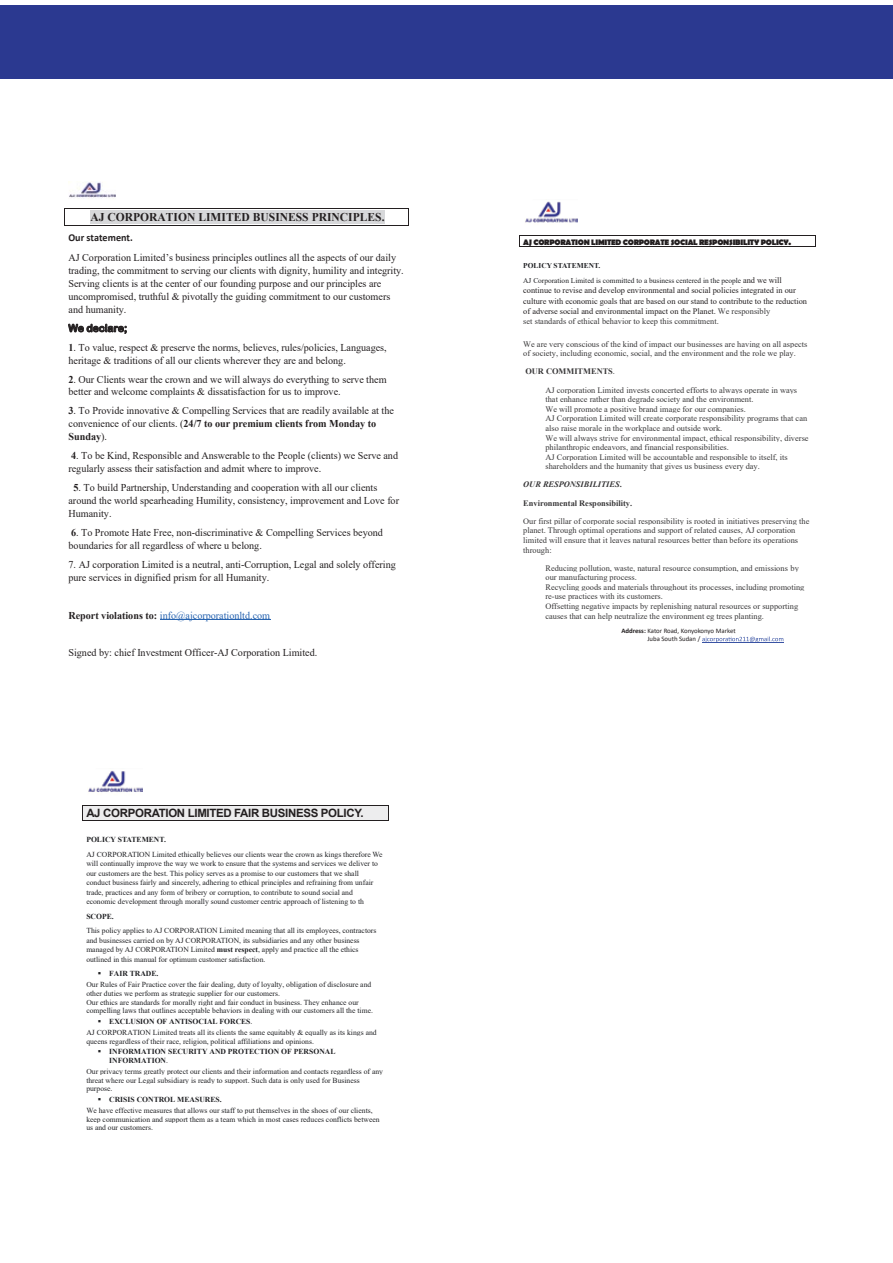
<style>
.page{position:relative;width:893px;height:1263px;background:#fff}
.page>*{position:absolute;margin:0;border:0;box-sizing:border-box;transform-origin:0 0}
.t1{font:700 11.85px "Times New Roman";color:#231f20}
.t2{font:700 11.4px "Arial";letter-spacing:-.03em;color:#231f20}
.t3{font:10.5px/12.9px "Times New Roman";color:#231f20}
.t4{font:10.5px "Times New Roman";color:#2864b0}
.t5{font:700 10.5px "Calibri";color:#231f20}
.t6{font:10.5px "Arial Rounded MT Bold";letter-spacing:-.005em;color:#231f20}
.t7{font:8.4px/9.6px "Times New Roman";color:#383738}
.t8{font:8.4px/10.4px "Times New Roman";color:#231f20}
.t9{font:700 8.4px/18.1px "Times New Roman";color:#383738}
.t10{font:700 7.95px "Berlin Sans FB";letter-spacing:-.035em;color:#231f20}
.t11{font:7.65px/9.4px "Times New Roman";color:#202124}
.t12{font:700 7.65px/8.9px "Times New Roman";color:#202124}
.t13{font:7.35px/15.1px "Times New Roman";color:#202124}
.t14{font:6.75px/8.2px "Calibri";letter-spacing:-.005em;color:#231f20}
.s1{font-weight:700}
.s2{font-weight:700;color:#231f20}
.s3{font-weight:400}
.s4{font-size:8.4px;color:#231f20}
.s5{color:#383738}
.s6{font-style:italic}
</style>
<div class="page">
<img style="left:69px;top:182px;width:47px;height:17px">
<div style="left:91px;top:210px;width:294px;height:13px;background:#d7d8da"></div>
<hr style="left:64px;top:209px;width:344px;height:1px;background:#231f20">
<hr style="left:64px;top:225px;width:344px;height:1px;background:#231f20">
<svg style="left:64px;top:210px;width:1px;height:15px"></svg>
<svg style="left:408px;top:209px;width:1px;height:17px"></svg>
<svg style="left:68px;top:323px;width:59px;height:11px"></svg>
<hr style="left:160px;top:620px;width:110px;height:1px;background:#2864b0">
<svg style="left:702px;top:636px;width:81px;height:6px"></svg>
<hr style="left:702px;top:642px;width:82px;height:1px;background:#3953a4">
<img style="left:525px;top:201px;width:52px;height:22px">
<hr style="left:520px;top:235px;width:295px;height:1px;background:#231f20">
<hr style="left:520px;top:247px;width:295px;height:1px;background:#231f20">
<svg style="left:815px;top:235px;width:1px;height:12px"></svg>
<img style="left:88px;top:770px;width:54px;height:22px">
<div style="left:83px;top:806px;width:305px;height:14px;background:#ededee"></div>
<hr style="left:83px;top:805px;width:305px;height:1px;background:#231f20">
<hr style="left:83px;top:820px;width:305px;height:1px;background:#231f20">
<svg style="left:388px;top:805px;width:1px;height:16px"></svg>
<div style="left:0;top:5px;width:893px;height:73px;background:#2b3990"></div>
<h1 class="t1" style="left:91px;top:208px;width:296px">AJ CORPORATION LIMITED BUSINESS PRINCIPLES.</h1>
<h3 class="t5" style="left:68px;top:231px;width:66px">Our statement.</h3>
<p class="t3" style="left:68px;top:251px;width:337px">AJ Corporation Limited’s business principles outlines all the aspects of our daily trading, the commitment to serving our clients with dignity, humility and integrity.<br>Serving clients is at the center of our founding purpose and our principles are uncompromised, truthful &amp; pivotally the guiding commitment to our customers and humanity.</p>
<h3 class="t6" style="left:68px;top:322px;width:60px">We declare;</h3>
<h3 class="t3" style="left:68px;top:340px;width:320px"><span class="s1">1</span>. To value, respect &amp; preserve the norms, believes, rules/policies, Languages, heritage &amp; traditions of all our clients wherever they are and belong.</h3>
<h3 class="t3" style="left:68px;top:372px;width:320px"><span class="s1">2</span>. Our Clients wear the crown and we will always do everything to serve them better and welcome complaints &amp; dissatisfaction for us to improve.</h3>
<h3 class="t3" style="left:68px;top:404px;width:327px"><span class="s1">3</span>. To Provide innovative &amp; Compelling Services that are readily available at the convenience of our clients. (<span class="s1">24/7 to our premium clients from Monday to<br>Sunday</span>).</h3>
<h3 class="t3" style="left:68px;top:449px;width:331px"><span class="s1">4</span>. To be Kind, Responsible and Answerable to the People (clients) we Serve and regularly assess their satisfaction and admit where to improve.</h3>
<h3 class="t3" style="left:68px;top:481px;width:332px;text-indent:5px"><span class="s1">5</span>. To build Partnership, Understanding and cooperation with all our clients around the world spearheading Humility, consistency, improvement and Love for<br>Humanity.</h3>
<h3 class="t3" style="left:69px;top:526px;width:316px"><span class="s1">6</span>. To Promote Hate Free, non-discriminative &amp; Compelling Services beyond boundaries for all regardless of where u belong.</h3>
<h3 class="t3" style="left:68px;top:557px;width:329px">7. AJ corporation Limited is a neutral, anti-Corruption, Legal and solely offering pure services in dignified prism for all Humanity.</h3>
<h3 class="t4" style="left:68px;top:608px;width:203px"><span class="s2">Report violations to:</span> info@ajcorporationltd.com</h3>
<h3 class="t3" style="left:68px;top:646px;width:251px">Signed by: chief Investment Officer-AJ Corporation Limited.</h3>
<h2 class="t2" style="left:86px;top:805px;width:279px">AJ CORPORATION LIMITED FAIR BUSINESS POLICY.</h2>
<p class="t12" style="left:86px;top:835px;width:81px">POLICY STATEMENT.</p>
<p class="t11" style="left:86px;top:849px;width:298px">AJ CORPORATION Limited ethically believes our clients wear the crown as kings therefore We will continually improve the way we work to ensure that the systems and services we deliver to our customers are the best. This policy serves as a promise to our customers that we shall conduct business fairly and sincerely, adhering to ethical principles and refraining from unfair trade, practices and any form of bribery or corruption, to contribute to sound social and economic development through morally sound customer centric approach of listening to th</p>
<p class="t12" style="left:86px;top:911px;width:29px">SCOPE.</p>
<p class="t11" style="left:86px;top:926px;width:292px">This policy applies to AJ CORPORATION Limited meaning that all its employees, contractors and businesses carried on by AJ CORPORATION, its subsidiaries and any other business managed by AJ CORPORATION Limited <span class="s1">must respect</span>, apply and practice all the ethics outlined in this manual for optimum customer satisfaction.</p>
<p class="t11" style="left:86px;top:968px;width:286px;line-height:10.6px;text-indent:11px">▪ <span class="s1">FAIR TRADE.<br></span>Our Rules of Fair Practice cover the fair dealing, duty of loyalty, obligation of disclosure and</p>
<p class="t11" style="left:86px;top:989px;width:288px;line-height:8.9px">other duties we perform as strategic supplier for our customers.<br>Our ethics are standards for morally right and fair conduct in business. They enhance our compelling laws that outlines acceptable behaviors in dealing with our customers all the time.</p>
<p class="t11" style="left:86px;top:1016px;width:292px;line-height:10.6px;text-indent:11px">▪ <span class="s1">EXCLUSION OF ANTISOCIAL FORCES</span>.<br>AJ CORPORATION Limited treats all its clients the same equitably &amp; equally as its kings and</p>
<p class="t11" style="left:86px;top:1036px;width:229px">queens regardless of their race, religion, political affiliations and opinions.</p>
<p class="t12" style="left:109px;top:1047px;width:228px;text-indent:-11px">▪ INFORMATION SECURITY AND PROTECTION OF PERSONAL<br>INFORMATION<span class="s3">.</span></p>
<p class="t11" style="left:86px;top:1066px;width:298px;line-height:8.9px">Our privacy terms greatly protect our clients and their information and contacts regardless of any threat where our Legal subsidiary is ready to support. Such data is only used for Business purpose.</p>
<p class="t11" style="left:86px;top:1094px;width:288px;line-height:10.6px;text-indent:11px">▪ <span class="s1">CRISIS CONTROL MEASURES.<br></span>We have effective measures that allows our staff to put themselves in the shoes of our clients,</p>
<p class="t11" style="left:86px;top:1114px;width:295px;line-height:8.9px">keep communication and support them as a team which in most cases reduces conflicts between us and our customers.</p>
<p class="t10" style="left:523px;top:237px;width:269px">AJ CORPORATION LIMITED CORPORATE SOCIAL RESPONSIBILITY POLICY.</p>
<p class="t13" style="left:523px;top:258px;width:260px"><span class="s1">POLICY STATEMENT.<br></span>AJ Corporation Limited is committed to a business centered in the people <span class="s4">and we will</span></p>
<p class="t8" style="left:523px;top:285px;width:285px">continue to revise and develop environmental and social policies integrated in our culture with economic goals that are based on our stand to contribute to the reduction of adverse social and environmental impact on the Planet. <span class="s5">We responsibly<br>set standards of ethical behavior to keep this commitment.</span></p>
<p class="t7" style="left:523px;top:339px;width:286px">We are very conscious of the kind of impact our businesses are having on all aspects of society, including economic, social, and the environment and the role we play.</p>
<p class="t7" style="left:545px;top:362px;width:253px;line-height:18.1px;text-indent:-20px"><span class="s1">OUR COMMITMENTS</span>.<br>AJ corporation Limited invests concerted efforts to always operate in ways</p>
<p class="t7" style="left:545px;top:394px;width:265px">that enhance rather than degrade society and the environment.<br>We will promote a positive brand image for our companies.<br>AJ Corporation Limited will create corporate responsibility programs that can also raise morale in the workplace and outside work.<br>We will always strive for environmental impact, ethical responsibility, diverse philanthropic endeavors, and financial responsibilities.<br>AJ Corporation Limited will be accountable and responsible to itself, its shareholders and the humanity that gives us business every day.</p>
<p class="t9" style="left:523px;top:475px;width:111px"><span class="s6">OUR RESPONSIBILITIES</span>.<br>Environmental Responsibility.</p>
<p class="t7" style="left:523px;top:516px;width:288px">Our first pillar of corporate social responsibility is rooted in initiatives preserving the planet. Through optimal operations and support of related causes, AJ corporation limited will ensure that it leaves natural resources better than before its operations through:</p>
<p class="t7" style="left:545px;top:563px;width:260px">Reducing pollution, waste, natural resource consumption, and emissions by our manufacturing process.<br>Recycling goods and materials throughout its processes, including promoting re-use practices with its customers.<br>Offsetting negative impacts by replenishing natural resources or supporting causes that can help neutralize the environment eg trees planting.</p>
<p class="t14" style="left:647px;top:626px;width:90px;text-indent:-26px"><span class="s1">Address:</span> Kator Road, Konyokonyo Market<br>Juba South Sudan /</p>
</div>
